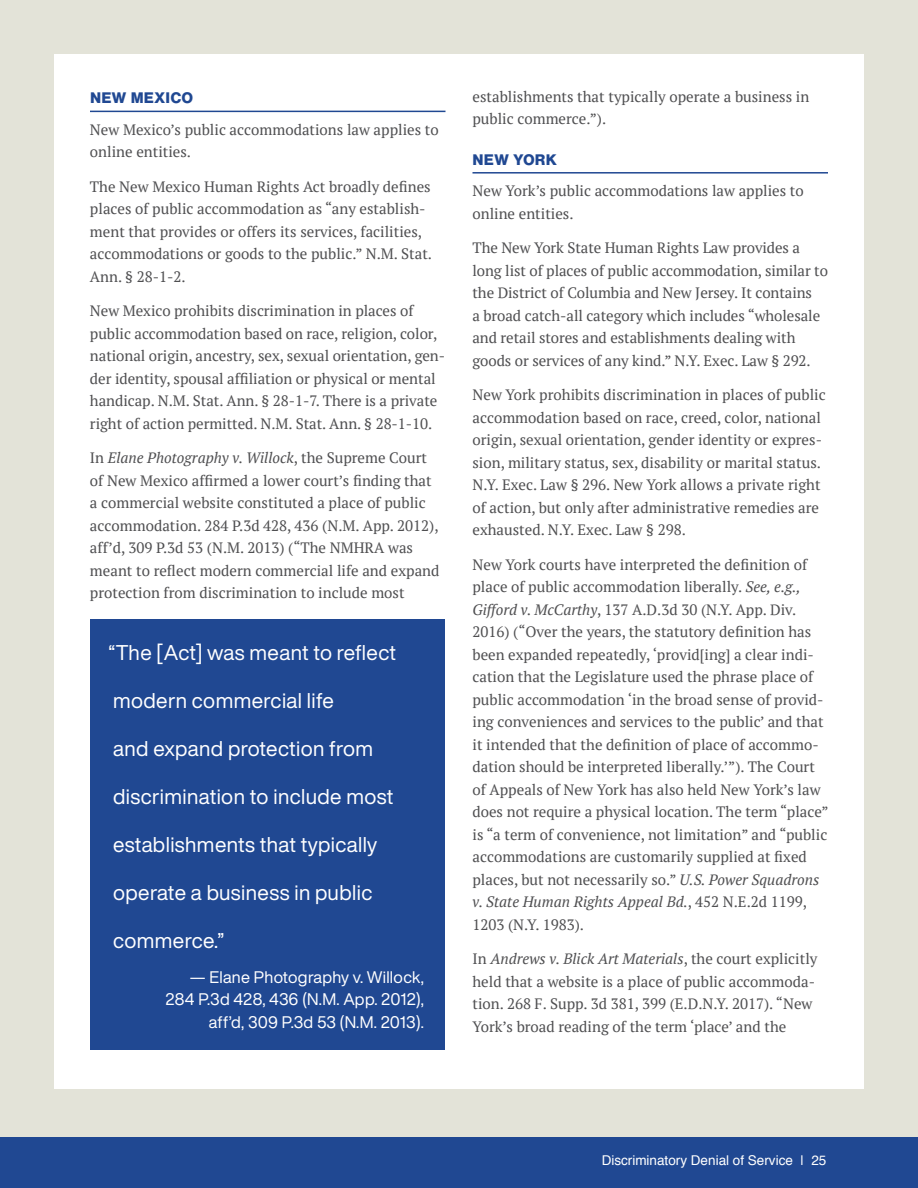
<style>
.page{position:relative;width:918px;height:1188px;background:#e3e3d8}
.page>*{position:absolute;margin:0;border:0;box-sizing:border-box;transform-origin:0 0}
.t1{font:21px "Helvetica Now Display";letter-spacing:.02em;color:#fff}
.t2{font:16.5px/22.5px "Helvetica Now Display";letter-spacing:.02em;color:#fff;text-align:right}
.t3{font:15px/22.5px "PT Serif";color:#4f4f51}
.t4{font:800 15px "Helvetica Now Text";letter-spacing:.01em;color:#204892}
.t5{font:13.5px "Helvetica";color:#fff}
.s1{font-style:italic}
</style>
<div class="page">
<div style="left:0;top:1138px;width:918px;height:50px;background:#204892"></div>
<div style="left:54px;top:54px;width:810px;height:1035px;background:#fff"></div>
<hr style="left:90px;top:111px;width:356px;height:1px;background:#204892">
<hr style="left:472px;top:172px;width:356px;height:2px;background:#204892">
<div style="left:90px;top:619px;width:355px;height:431px;background:#204892"></div>
<p class="t4" style="left:90px;top:86px;width:105px">NEW MEXICO</p>
<p class="t3" style="left:90px;top:118px;width:350px">New Mexico’s public accommodations law applies to online entities.</p>
<p class="t3" style="left:90px;top:175px;width:344px">The New Mexico Human Rights Act broadly defines places of public accommodation as “any establish&shy;ment that provides or offers its services, facilities, accommodations or goods to the public.” N.M. Stat.<br>Ann. § 28-1-2.</p>
<p class="t3" style="left:90px;top:299px;width:357px">New Mexico prohibits discrimination in places of public accommodation based on race, religion, color, national origin, ancestry, sex, sexual orientation, gen&shy;der identity, spousal affiliation or physical or mental handicap. N.M. Stat. Ann. § 28-1-7. There is a private right of action permitted. N.M. Stat. Ann. § 28-1-10.</p>
<p class="t3" style="left:90px;top:446px;width:351px">In <span class="s1">Elane Photography v. Willock</span>, the Supreme Court of New Mexico affirmed a lower court’s finding that a commercial website constituted a place of public accommodation. 284 P.3d 428, 436 (N.M. App. 2012), aff’d, 309 P.3d 53 (N.M. 2013) (“The NMHRA was meant to reflect modern commercial life and expand protection from discrimination to include most</p>
<h1 class="t1" style="left:108px;top:638px;width:289px">“The [Act] was meant to reflect</h1>
<h1 class="t1" style="left:113px;top:686px;width:222px">modern commercial life</h1>
<h1 class="t1" style="left:113px;top:734px;width:262px">and expand protection from</h1>
<h1 class="t1" style="left:113px;top:782px;width:282px">discrimination to include most</h1>
<h1 class="t1" style="left:113px;top:830px;width:266px">establishments that typically</h1>
<h1 class="t1" style="left:113px;top:878px;width:261px">operate a business in public</h1>
<h1 class="t1" style="left:113px;top:926px;width:113px">commerce.”</h1>
<p class="t2" style="left:166px;top:965px;width:260px">— Elane Photography v. Willock,<br>284 P.3d 428, 436 (N.M. App. 2012), aff’d, 309 P.3d 53 (N.M. 2013).</p>
<p class="t3" style="left:472px;top:85px;width:338px">establishments that typically operate a business in public commerce.”).</p>
<p class="t4" style="left:473px;top:148px;width:86px">NEW YORK</p>
<p class="t3" style="left:472px;top:179px;width:333px">New York’s public accommodations law applies to online entities.</p>
<p class="t3" style="left:472px;top:236px;width:357px">The New York State Human Rights Law provides a long list of places of public accommodation, similar to the District of Columbia and New Jersey. It contains<br>a broad catch-all category which includes “wholesale and retail stores and establishments dealing with goods or services of any kind.” N.Y. Exec. Law § 292.</p>
<p class="t3" style="left:472px;top:383px;width:355px">New York prohibits discrimination in places of public accommodation based on race, creed, color, national origin, sexual orientation, gender identity or expres&shy;sion, military status, sex, disability or marital status.<br>N.Y. Exec. Law § 296. New York allows a private right of action, but only after administrative remedies are exhausted. N.Y. Exec. Law § 298.</p>
<p class="t3" style="left:472px;top:553px;width:358px">New York courts have interpreted the definition of place of public accommodation liberally. <span class="s1">See, e.g., Gifford v. McCarthy</span>, 137 A.D.3d 30 (N.Y. App. Div.<br>2016) (“Over the years, the statutory definition has been expanded repeatedly, ‘provid[ing] a clear indi&shy;cation that the Legislature used the phrase place of public accommodation ‘in the broad sense of provid&shy;ing conveniences and services to the public’ and that it intended that the definition of place of accommo&shy;dation should be interpreted liberally.’”). The Court of Appeals of New York has also held New York’s law does not require a physical location. The term “place” is “a term of convenience, not limitation” and “public accommodations are customarily supplied at fixed places, but not necessarily so.” <span class="s1">U.S. Power Squadrons v. State Human Rights Appeal Bd.</span>, 452 N.E.2d 1199, 1203 (N.Y. 1983).</p>
<p class="t3" style="left:472px;top:947px;width:346px">In <span class="s1">Andrews v. Blick Art Materials</span>, the court explicitly held that a website is a place of public accommoda&shy;tion. 268 F. Supp. 3d 381, 399 (E.D.N.Y. 2017). “New York’s broad reading of the term ‘place’ and the</p>
<p class="t5" style="left:602px;top:1150px;width:226px">Discriminatory Denial of Service | 25</p>
</div>
